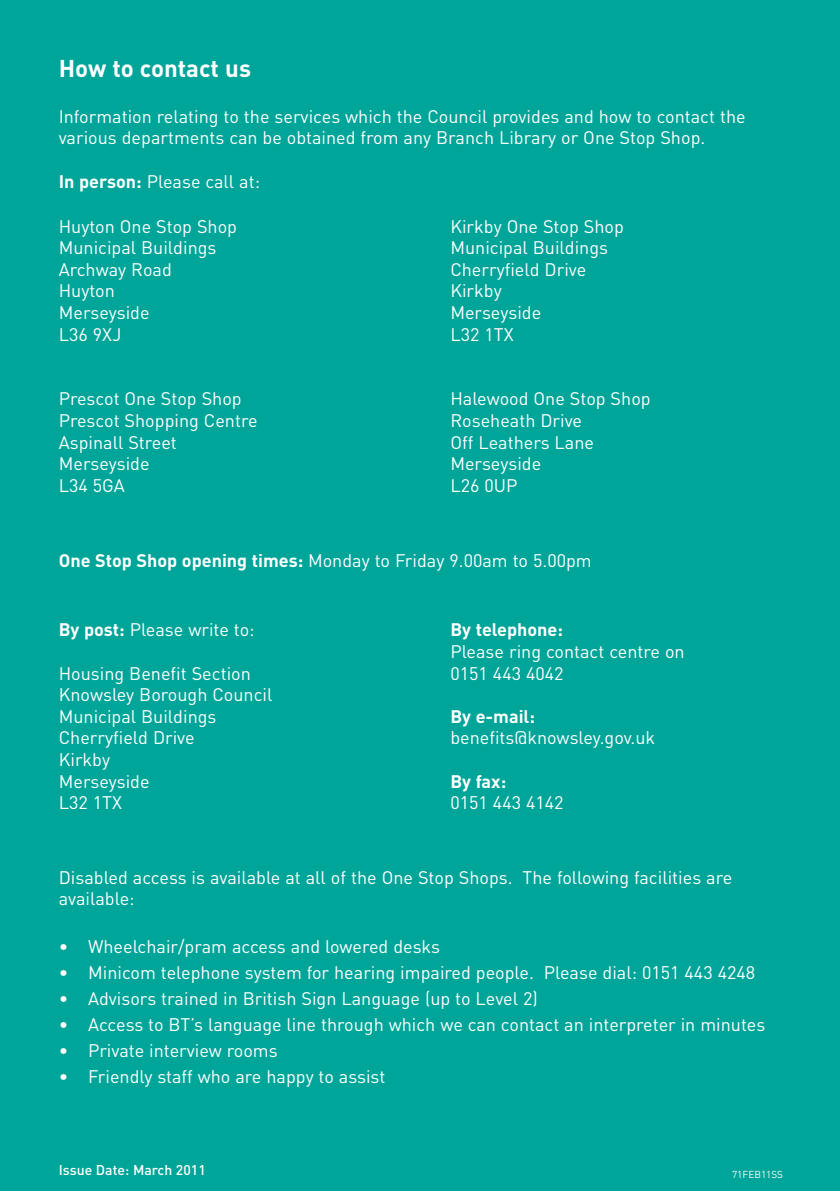
<style>
.page{position:relative;width:840px;height:1191px;background:#fff}
.page>*{position:absolute;margin:0;border:0;box-sizing:border-box;transform-origin:0 0}
.t1{font:700 24px "DIN";color:#fff}
.t2{font:18px/21.6px "DIN";color:#fff}
.t3{font:700 18px "DIN";color:#fff}
.t4{font:500 14px "DIN";color:#fff}
.t5{font:10px "DIN";color:#fff}
.s1{font-weight:700}
</style>
<div class="page">
<div style="left:0;top:0;width:839px;height:1191px;background:#00a599"></div>
<h1 class="t1" style="left:59px;top:60px;width:194px">How to contact us</h1>
<p class="t2" style="left:59px;top:108px;width:688px">Information relating to the services which the Council provides and how to contact the various departments can be obtained from any Branch Library or One Stop Shop.</p>
<p class="t2" style="left:59px;top:172px;width:203px"><span class="s1">In person:</span> Please call at:</p>
<p class="t2" style="left:59px;top:217px;width:180px">Huyton One Stop Shop<br>Municipal Buildings<br>Archway Road<br>Huyton<br>Merseyside<br>L36 9XJ</p>
<p class="t2" style="left:450px;top:217px;width:175px">Kirkby One Stop Shop<br>Municipal Buildings<br>Cherryfield Drive<br>Kirkby<br>Merseyside<br>L32 1TX</p>
<p class="t2" style="left:59px;top:390px;width:200px">Prescot One Stop Shop<br>Prescot Shopping Centre<br>Aspinall Street<br>Merseyside<br>L34 5GA</p>
<p class="t2" style="left:450px;top:390px;width:202px">Halewood One Stop Shop<br>Roseheath Drive<br>Off Leathers Lane<br>Merseyside<br>L26 0UP</p>
<p class="t2" style="left:59px;top:551px;width:534px"><span class="s1">One Stop Shop opening times:</span> Monday to Friday 9.00am to 5.00pm</p>
<p class="t2" style="left:59px;top:621px;width:197px"><span class="s1">By post:</span> Please write to:</p>
<p class="t2" style="left:59px;top:664px;width:215px">Housing Benefit Section<br>Knowsley Borough Council<br>Municipal Buildings<br>Cherryfield Drive<br>Kirkby<br>Merseyside<br>L32 1TX</p>
<p class="t3" style="left:450px;top:623px;width:114px">By telephone:</p>
<p class="t2" style="left:450px;top:642px;width:236px">Please ring contact centre on<br>0151 443 4042</p>
<p class="t3" style="left:450px;top:710px;width:86px">By e-mail:</p>
<p class="t2" style="left:450px;top:729px;width:206px">benefits@knowsley.gov.uk</p>
<p class="t3" style="left:450px;top:774px;width:57px">By fax:</p>
<p class="t2" style="left:450px;top:794px;width:115px">0151 443 4142</p>
<p class="t2" style="left:59px;top:868px;width:674px">Disabled access is available at all of the One Stop Shops. The following facilities are available:</p>
<p class="t2" style="left:59px;top:937px;width:383px">• Wheelchair/pram access and lowered desks</p>
<p class="t2" style="left:59px;top:963px;width:697px">• Minicom telephone system for hearing impaired people. Please dial: 0151 443 4248</p>
<p class="t2" style="left:59px;top:989px;width:480px">• Advisors trained in British Sign Language (up to Level 2)</p>
<p class="t2" style="left:59px;top:1015px;width:707px">• Access to BT’s language line through which we can contact an interpreter in minutes</p>
<p class="t2" style="left:59px;top:1041px;width:220px">• Private interview rooms</p>
<p class="t2" style="left:59px;top:1067px;width:328px">• Friendly staff who are happy to assist</p>
<p class="t4" style="left:59px;top:1165px;width:148px">Issue Date: March 2011</p>
<p class="t5" style="left:731px;top:1170px;width:52px">71FEB11SS</p>
</div>
